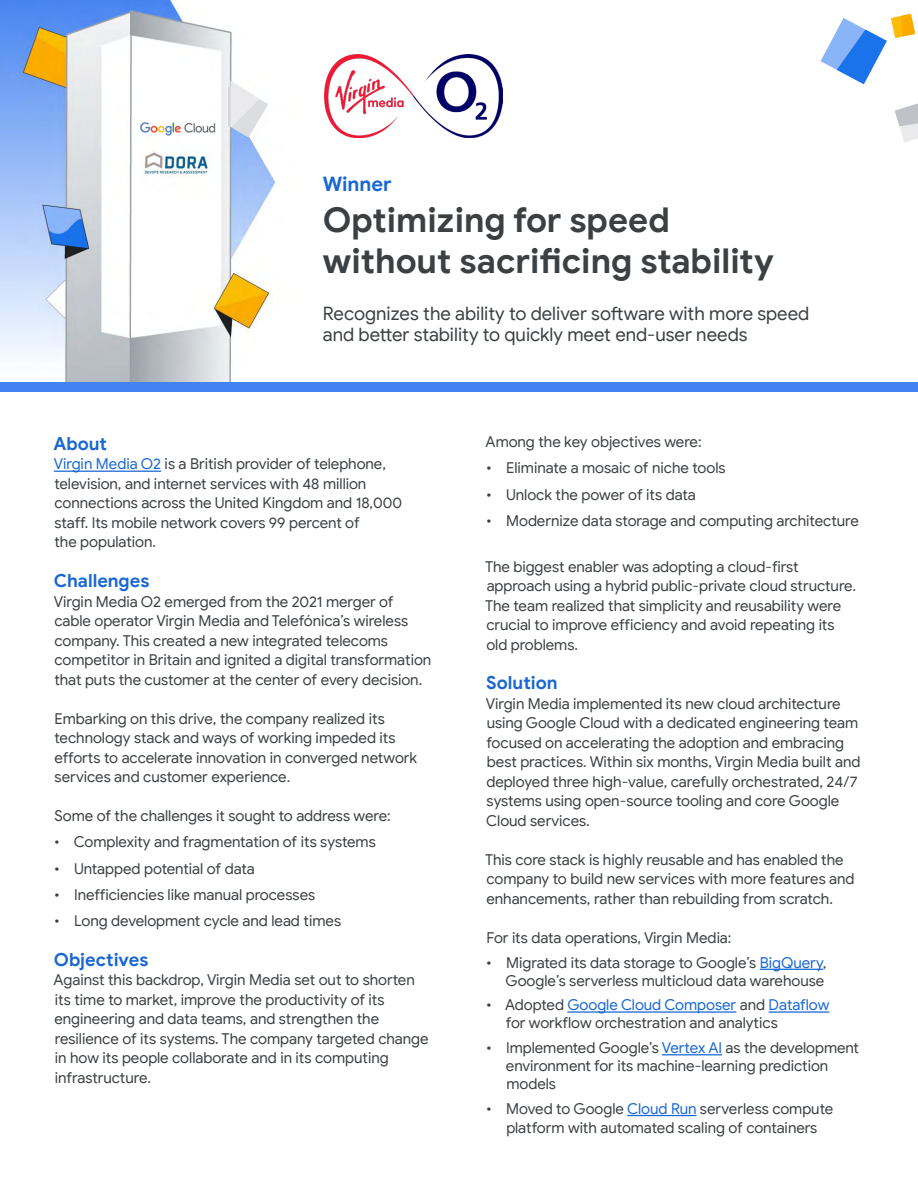
<style>
.page{position:relative;width:918px;height:1188px;background:#fff}
.page>*{position:absolute;margin:0;border:0;box-sizing:border-box;transform-origin:0 0}
.t1{font:700 34.2px/41.1px "Google Sans";color:#3c4043}
.B1_Body_Copy{font:700 19.95px "Google Sans";color:#1967d2}
.CH_Subhead{font:18.6px/21.3px "Google Sans";color:#3c4043}
.Body_Copy_Header{font:700 18px "Google Sans";color:#1967d2}
.B1_Body_Copy-2{font:15px/19.5px "Google Sans";letter-spacing:-.005em;color:#3c4043}
.s1{color:#1967d2}
</style>
<div class="page">
<img style="left:0;top:0;width:864px;height:382px">
<svg style="left:895px;top:103px;width:23px;height:39px"></svg>
<svg style="left:821px;top:14px;width:94px;height:70px"></svg>
<div style="left:228px;top:87px;width:8px;height:40px;background:#d6d7db"></div>
<svg style="left:230px;top:80px;width:38px;height:57px"></svg>
<img style="left:325px;top:54px;width:177px;height:84px">
<hr style="left:54px;top:471px;width:107px;height:1px;background:#1967d2">
<hr style="left:760px;top:969px;width:63px;height:1px;background:#1967d2">
<hr style="left:567px;top:1011px;width:169px;height:2px;background:#1967d2">
<hr style="left:769px;top:1011px;width:60px;height:2px;background:#1967d2">
<hr style="left:662px;top:1054px;width:60px;height:1px;background:#1967d2">
<hr style="left:627px;top:1115px;width:70px;height:1px;background:#1967d2">
<div style="left:0;top:382px;width:918px;height:10px;background:#4282f2"></div>
<p class="B1_Body_Copy" style="left:323px;top:172px;width:70px">Winner</p>
<p class="t1" style="left:323px;top:200px;width:452px">Optimizing for speed without sacrificing stability</p>
<p class="CH_Subhead" style="left:323px;top:303px;width:488px">Recognizes the ability to deliver software with more speed and better stability to quickly meet end-user needs</p>
<p class="Body_Copy_Header" style="left:53px;top:433px;width:55px">About</p>
<p class="B1_Body_Copy-2" style="left:54px;top:454px;width:350px"><span class="s1">Virgin Media O2</span> is a British provider of telephone, television, and internet services with 48 million connections across the United Kingdom and 18,000 staff. Its mobile network covers 99 percent of<br>the population.</p>
<p class="Body_Copy_Header" style="left:54px;top:570px;width:97px">Challenges</p>
<p class="B1_Body_Copy-2" style="left:54px;top:592px;width:379px">Virgin Media O2 emerged from the 2021 merger of cable operator Virgin Media and Telefónica’s wireless company. This created a new integrated telecoms competitor in Britain and ignited a digital transformation that puts the customer at the center of every decision.</p>
<p class="B1_Body_Copy-2" style="left:54px;top:709px;width:364px">Embarking on this drive, the company realized its technology stack and ways of working impeded its efforts to accelerate innovation in converged network services and customer experience.</p>
<p class="B1_Body_Copy-2" style="left:55px;top:806px;width:338px">Some of the challenges it sought to address were:</p>
<p class="B1_Body_Copy-2" style="left:54px;top:832px;width:323px">• Complexity and fragmentation of its systems</p>
<p class="B1_Body_Copy-2" style="left:54px;top:859px;width:202px">• Untapped potential of data</p>
<p class="B1_Body_Copy-2" style="left:54px;top:885px;width:263px">• Inefficiencies like manual processes</p>
<p class="B1_Body_Copy-2" style="left:54px;top:911px;width:289px">• Long development cycle and lead times</p>
<p class="Body_Copy_Header" style="left:54px;top:949px;width:96px">Objectives</p>
<p class="B1_Body_Copy-2" style="left:54px;top:970px;width:376px">Against this backdrop, Virgin Media set out to shorten its time to market, improve the productivity of its engineering and data teams, and strengthen the resilience of its systems. The company targeted change in how its people collaborate and in its computing infrastructure.</p>
<p class="B1_Body_Copy-2" style="left:486px;top:432px;width:217px">Among the key objectives were:</p>
<p class="B1_Body_Copy-2" style="left:486px;top:458px;width:241px">• Eliminate a mosaic of niche tools</p>
<p class="B1_Body_Copy-2" style="left:486px;top:484px;width:211px">• Unlock the power of its data</p>
<p class="B1_Body_Copy-2" style="left:486px;top:511px;width:374px">• Modernize data storage and computing architecture</p>
<p class="B1_Body_Copy-2" style="left:485px;top:556px;width:373px">The biggest enabler was adopting a cloud-first approach using a hybrid public-private cloud structure.<br>The team realized that simplicity and reusability were crucial to improve efficiency and avoid repeating its old problems.</p>
<p class="Body_Copy_Header" style="left:486px;top:672px;width:73px">Solution</p>
<p class="B1_Body_Copy-2" style="left:486px;top:694px;width:376px">Virgin Media implemented its new cloud architecture using Google Cloud with a dedicated engineering team focused on accelerating the adoption and embracing best practices. Within six months, Virgin Media built and deployed three high-value, carefully orchestrated, 24/7 systems using open-source tooling and core Google Cloud services.</p>
<p class="B1_Body_Copy-2" style="left:485px;top:850px;width:371px">This core stack is highly reusable and has enabled the company to build new services with more features and enhancements, rather than rebuilding from scratch.</p>
<p class="B1_Body_Copy-2" style="left:487px;top:928px;width:246px">For its data operations, Virgin Media:</p>
<p class="B1_Body_Copy-2" style="left:486px;top:953px;width:342px;line-height:18px;text-align:right">• Migrated its data storage to Google’s <span class="s1">BigQuery</span>,<br>Google’s serverless multicloud data warehouse</p>
<p class="B1_Body_Copy-2" style="left:506px;top:996px;width:325px;line-height:18px;text-indent:-20px">• Adopted <span class="s1">Google Cloud Composer</span> and <span class="s1">Dataflow </span>for workflow orchestration and analytics</p>
<p class="B1_Body_Copy-2" style="left:506px;top:1039px;width:355px;line-height:18px;text-indent:-20px">• Implemented Google’s <span class="s1">Vertex AI</span> as the development environment for its machine-learning prediction models</p>
<p class="B1_Body_Copy-2" style="left:486px;top:1099px;width:349px;text-align:center">• Moved to Google <span class="s1">Cloud Run</span> serverless compute platform with automated scaling of containers</p>
</div>
